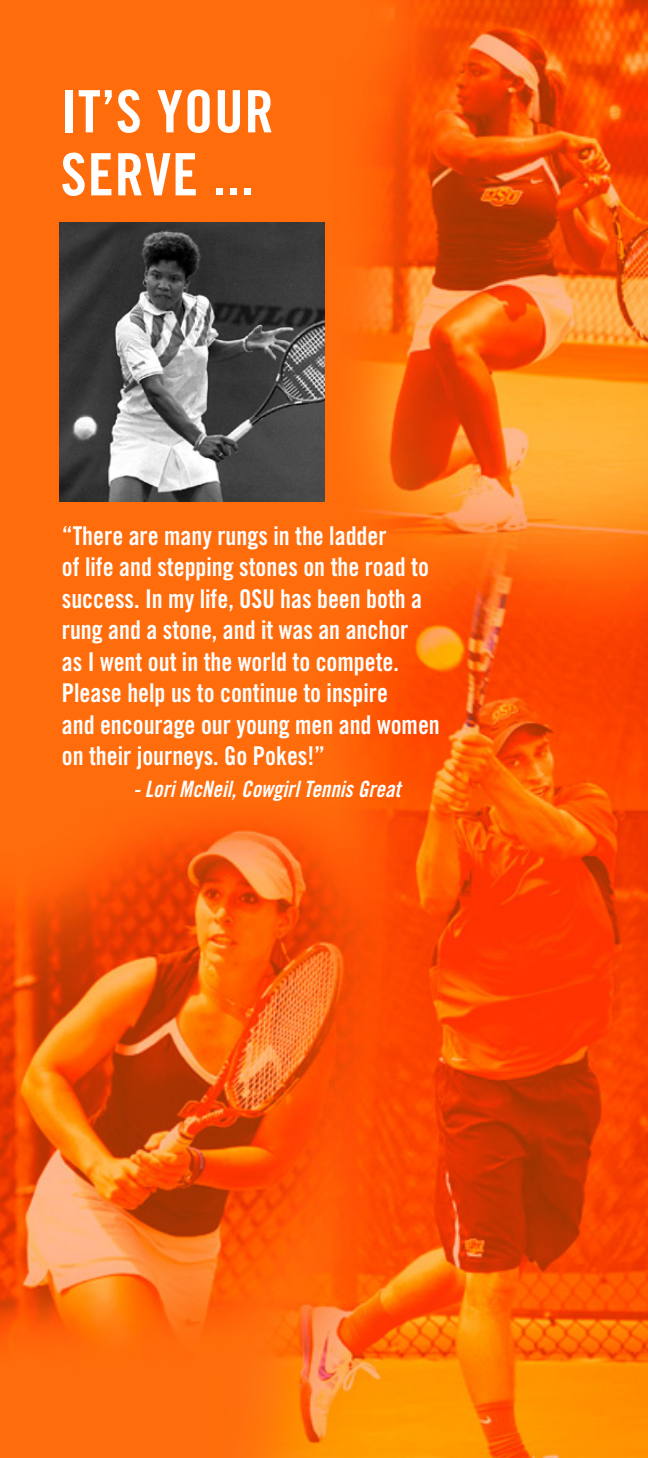
<style>
.page{position:relative;width:648px;height:1458px;background:#fff}
.page>*{position:absolute;margin:0;border:0;box-sizing:border-box;transform-origin:0 0}
.t1{font:58.5px/63px "Trade Gothic Bold Cond Twenty";letter-spacing:.02em;color:#fff}
.t2{font:25.88px/31.5px "Trade Gothic Bold Cond Twenty";color:#fff;scale:.95 1}
.t3{font:22.5px "Trade Gothic Bold Cond Twenty Obl";color:#fff;scale:.95 1}
</style>
<div class="page">
<img style="left:0;top:0;width:648px;height:1458px">
<img style="left:60px;top:222px;width:265px;height:279px">
<h1 class="t1" style="left:61px;top:80px;width:215px">IT’S YOUR<br>SERVE ...</h1>
<p class="t2" style="left:62px;top:519px;width:399px">“There are many rungs in the ladder<br>of life and stepping stones on the road to success. In my life, OSU has been both a rung and a stone, and it was an anchor<br>as I went out in the world to compete.<br>Please help us to continue to inspire<br>and encourage our young men and women on their journeys. Go Pokes!”</p>
<p class="t3" style="left:133px;top:775px;width:283px">- Lori McNeil, Cowgirl Tennis Great</p>
</div>
